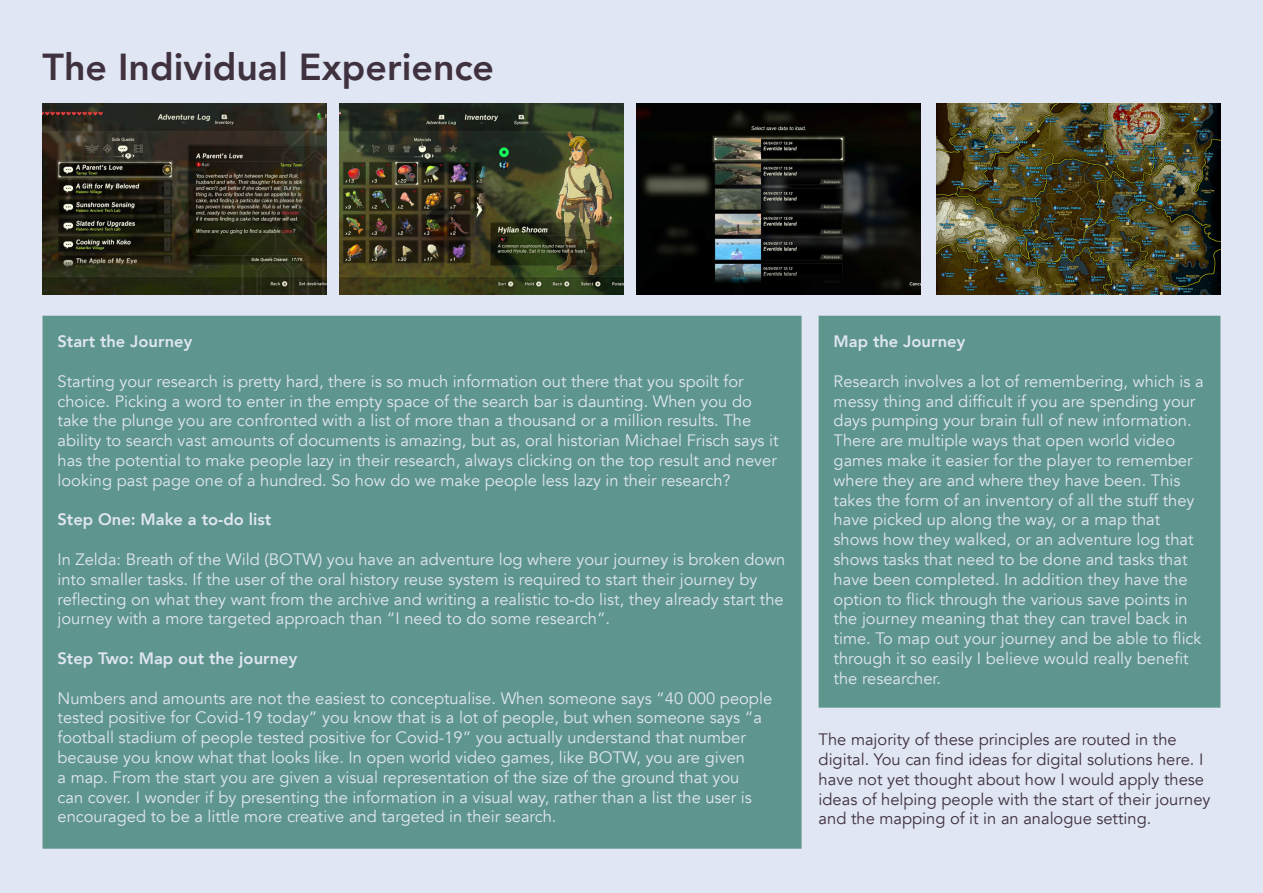
<style>
.page{position:relative;width:1263px;height:893px;background:#e0e6f3}
.page>*{position:absolute;margin:0;border:0;box-sizing:border-box;transform-origin:0 0}
.t1{font:800 37.5px "Avenir";color:#40313f}
.t2{font:16.5px/19.8px "Avenir";color:#e0e6f3}
.t3{font:16.5px/19.8px "Avenir";color:#40313f}
.t4{font:800 16.5px "Avenir";color:#e0e6f3}
</style>
<div class="page">
<div style="left:826px;top:323px;width:387px;height:377px;background:#5e958c"></div>
<div style="left:819px;top:316px;width:401px;height:392px;border:15px solid #5e958c"></div>
<img style="left:43px;top:103px;width:284px;height:192px">
<img style="left:936px;top:103px;width:284px;height:192px">
<img style="left:637px;top:103px;width:284px;height:192px">
<img style="left:340px;top:103px;width:284px;height:192px">
<div style="left:50px;top:323px;width:744px;height:518px;background:#5e958c"></div>
<div style="left:43px;top:316px;width:758px;height:533px;border:15px solid #5e958c"></div>
<p class="t1" style="left:43px;top:38px;width:453px">The Individual Experience</p>
<p class="t4" style="left:58px;top:329px;width:136px">Start the Journey</p>
<p class="t2" style="left:58px;top:372px;width:723px">Starting your research is pretty hard, there is so much information out there that you spoilt for choice. Picking a word to enter in the empty space of the search bar is daunting. When you do take the plunge you are confronted with a list of more than a thousand or a million results. The ability to search vast amounts of documents is amazing, but as, oral historian Michael Frisch says it has the potential to make people lazy in their research, always clicking on the top result and never looking past page one of a hundred. So how do we make people less lazy in their research?</p>
<p class="t4" style="left:58px;top:507px;width:215px">Step One: Make a to-do list</p>
<p class="t2" style="left:58px;top:550px;width:729px">In Zelda: Breath of the Wild (BOTW) you have an adventure log where your journey is broken down into smaller tasks. If the user of the oral history reuse system is required to start their journey by reflecting on what they want from the archive and writing a realistic to-do list, they already start the journey with a more targeted approach than “I need to do some research”.</p>
<p class="t4" style="left:58px;top:645px;width:241px">Step Two: Map out the journey</p>
<p class="t2" style="left:58px;top:688px;width:716px">Numbers and amounts are not the easiest to conceptualise. When someone says “40 000 people tested positive for Covid-19 today” you know that is a lot of people, but when someone says “a football stadium of people tested positive for Covid-19” you actually understand that number because you know what that looks like. In open world video games, like BOTW, you are given<br>a map. From the start you are given a visual representation of the size of the ground that you<br>can cover. I wonder if by presenting the information in a visual way, rather than a list the user is encouraged to be a little more creative and targeted in their search.</p>
<p class="t4" style="left:834px;top:329px;width:133px">Map the Journey</p>
<p class="t2" style="left:834px;top:372px;width:372px">Research involves a lot of remembering, which is a messy thing and difficult if you are spending your days pumping your brain full of new information.<br>There are multiple ways that open world video games make it easier for the player to remember where they are and where they have been. This takes the form of an inventory of all the stuff they have picked up along the way, or a map that shows how they walked, or an adventure log that shows tasks that need to be done and tasks that have been completed. In addition they have the option to flick through the various save points in the journey meaning that they can travel back in time. To map out your journey and be able to flick through it so easily I believe would really benefit the researcher.</p>
<p class="t3" style="left:819px;top:730px;width:393px">The majority of these principles are routed in the digital. You can find ideas for digital solutions here. I have not yet thought about how I would apply these ideas of helping people with the start of their journey and the mapping of it in an analogue setting.</p>
</div>
